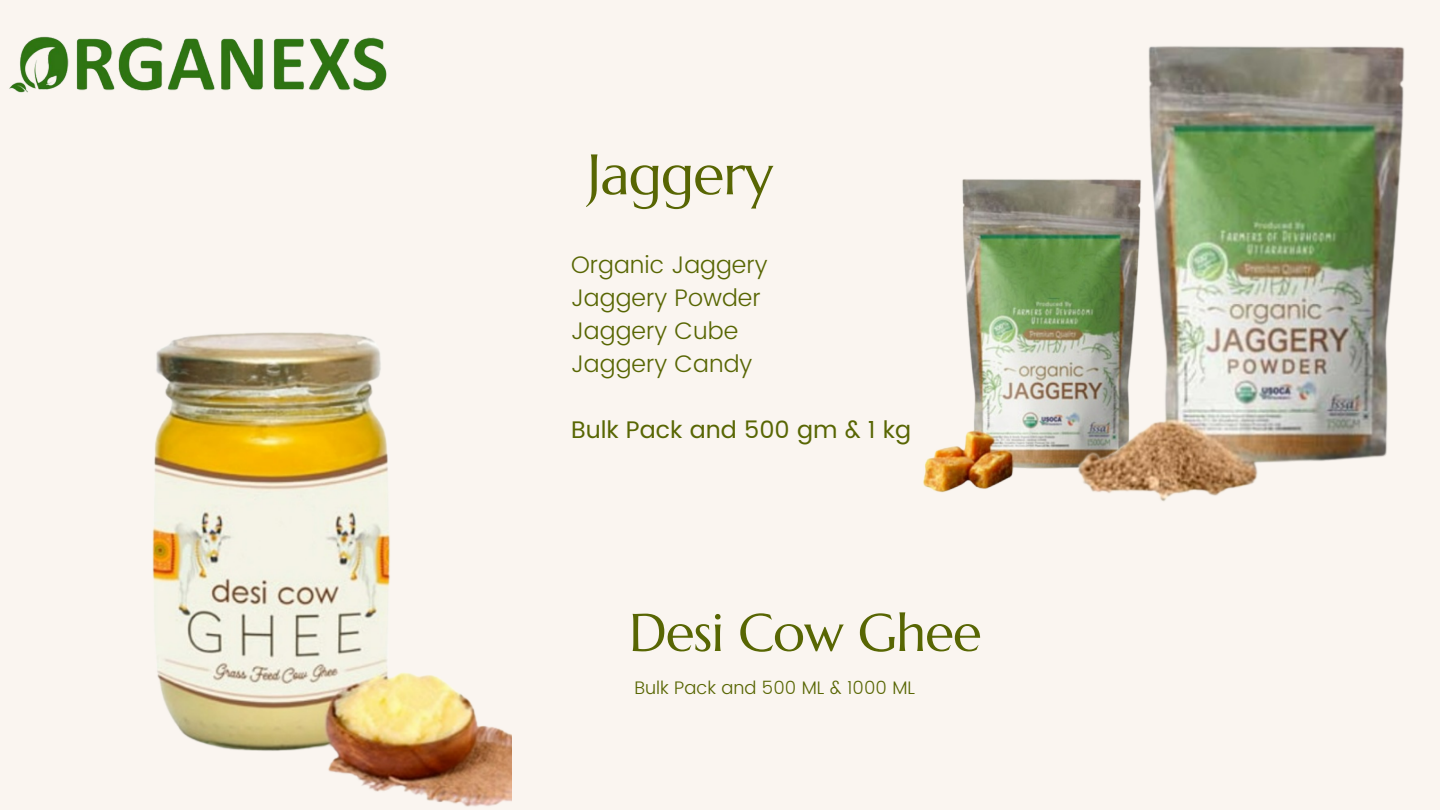
<style>
.page{position:relative;width:1440px;height:810px;background:#faf5f0}
.page>*{position:absolute;margin:0;border:0;box-sizing:border-box;transform-origin:0 0}
.t1{font:56.9px "Marcellus";letter-spacing:-.015em;color:#586603}
.t2{font:52.9px "Marcellus";letter-spacing:-.015em;color:#586603}
.t3{font:300 24px/33px "Poppins";color:#586603}
.t4{font:24px "Poppins";color:#586603}
.t5{font:300 18.1px "Poppins";color:#586603}
</style>
<div class="page">
<img style="left:923px;top:179px;width:133px;height:314px">
<img style="left:1056px;top:46px;width:349px;height:456px">
<img style="left:9px;top:36px;width:378px;height:57px">
<img style="left:152px;top:332px;width:360px;height:475px">
<h1 class="t1" style="left:587px;top:139px;width:187px">Jaggery</h1>
<p class="t3" style="left:571px;top:248px;width:198px">Organic Jaggery<br>Jaggery Powder<br>Jaggery Cube<br>Jaggery Candy</p>
<p class="t4" style="left:571px;top:416px;width:342px">Bulk Pack and 500 gm &amp; 1 kg</p>
<h2 class="t2" style="left:629px;top:599px;width:354px">Desi Cow Ghee</h2>
<p class="t5" style="left:634px;top:678px;width:282px">Bulk Pack and 500 ML &amp; 1000 ML</p>
</div>
